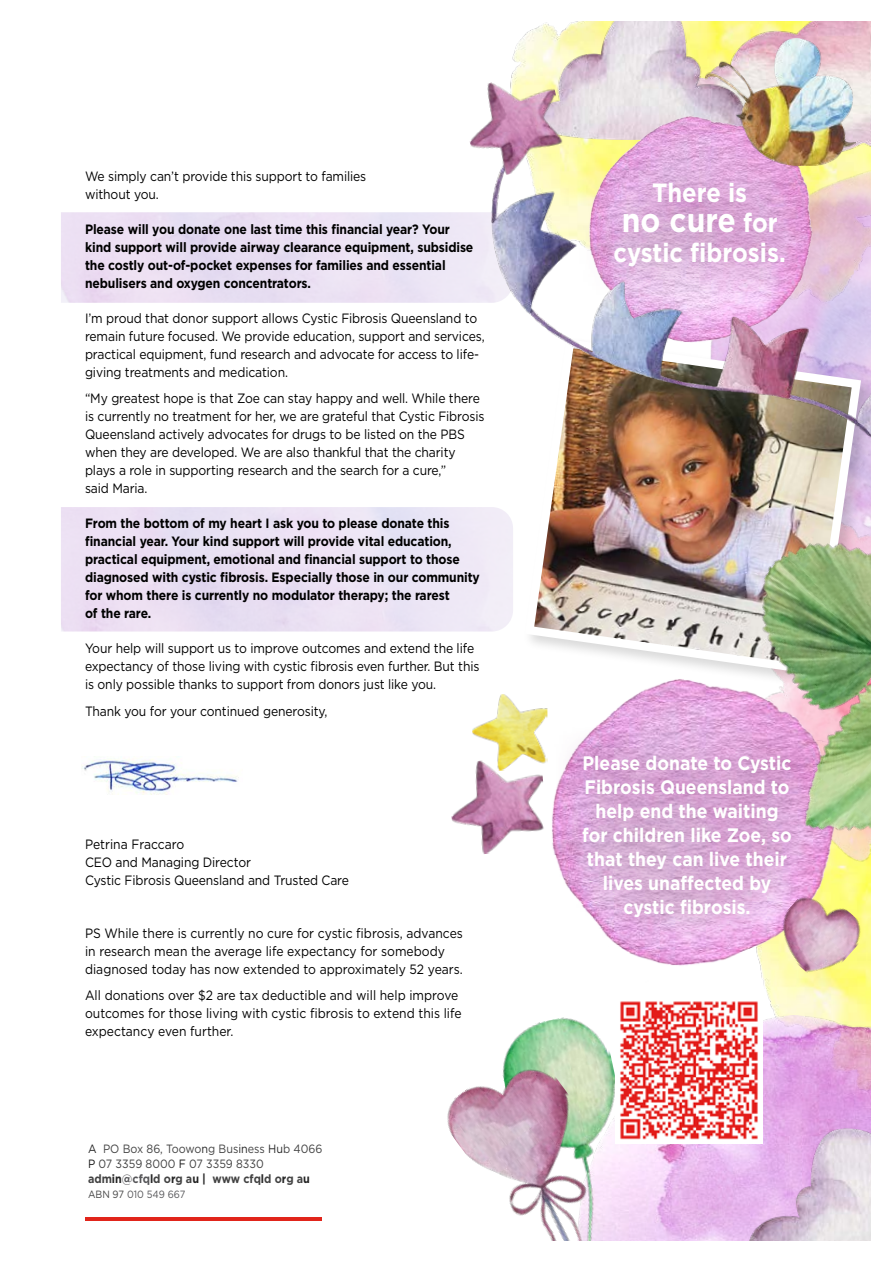
<style>
.page{position:relative;width:893px;height:1263px;background:#fff}
.page>*{position:absolute;margin:0;border:0;box-sizing:border-box;transform-origin:0 0}
.t1{font:700 33.45px "Gotham";color:#fff;scale:.9 1}
.t2{font:700 26.4px "Gotham";color:#fff;scale:.9 1}
.t3{font:700 19.5px/24px "Gotham";color:#fff;text-align:center;scale:.9 1}
.t4{font:13.5px/18px "Gotham";letter-spacing:-.01em;color:#000;scale:.9 1}
.t5{font:700 13.5px/18px "Gotham";letter-spacing:-.01em;color:#000;scale:.9 1}
.t6{font:12px/15px "Gotham";color:#424242;scale:.9 1}
.t7{font:10.5px "Gotham";color:#565659;scale:.9 1}
.s1{color:#242424}
.s2{color:#131313}
.s3{font-weight:700}
.s4{font-weight:700;color:#242424}
.s5{font-weight:700;color:#565659}
.s6{color:#424242}
.s7{font-size:26.4px}
</style>
<div class="page">
<img style="left:767px;top:902px;width:104px;height:113px">
<img style="left:687px;top:1015px;width:184px;height:226px">
<svg style="left:530px;top:622px;width:105px;height:34px"></svg>
<img style="left:599px;top:656px;width:259px;height:336px">
<div style="left:552px;top:724px;width:270px;height:223px;background:#90467d;opacity:.6"></div>
<img style="left:745px;top:21px;width:126px;height:124px">
<img style="left:538px;top:21px;width:207px;height:77px">
<img style="left:571px;top:98px;width:135px;height:47px">
<img style="left:765px;top:902px;width:105px;height:84px">
<img style="left:748px;top:1128px;width:123px;height:113px">
<img style="left:491px;top:145px;width:380px;height:477px">
<img style="left:706px;top:38px;width:150px;height:127px">
<img style="left:635px;top:411px;width:236px;height:491px">
<img style="left:451px;top:771px;width:93px;height:83px">
<img style="left:472px;top:694px;width:76px;height:77px">
<img style="left:469px;top:69px;width:102px;height:112px">
<img style="left:513px;top:1017px;width:89px;height:25px">
<img style="left:447px;top:1042px;width:240px;height:199px">
<hr style="left:86px;top:1217px;width:236px;height:4px;background:#e1251b">
<img style="left:615px;top:1001px;width:147px;height:142px">
<img style="left:81px;top:759px;width:158px;height:35px">
<p class="t4" style="left:85px;top:167px;width:314px">We simply can’t provide this support to families without you.</p>
<p class="t5" style="left:85px;top:220px;width:433px">Please will you donate one last time this financial year? Your kind support will provide airway clearance equipment, subsidise the costly out-of-pocket expenses for families and essential nebulisers and oxygen concentrators.</p>
<p class="t4" style="left:85px;top:309px;width:445px">I’m proud that donor support allows Cystic Fibrosis Queensland to remain future focused. We provide education, support and services, practical equipment, fund research and advocate for access to life&shy;giving treatments and medication.</p>
<p class="t4" style="left:85px;top:389px;width:445px">“My greatest hope is that Zoe can stay happy and well. While there is currently no treatment for her, we are grateful that Cystic Fibrosis Queensland actively advocates for drugs to be listed on the PBS when they are developed. We are also thankful that the charity plays a role in supporting research and the search for a cure,”<br>said Maria.</p>
<p class="t5" style="left:85px;top:515px;width:440px">From the bottom of my heart I ask you to please donate this financial year. Your kind support will provide vital education, practical equipment, emotional and financial support to those diagnosed with cystic fibrosis. Especially those in our community for whom there is currently no modulator therapy; the rarest<br>of the rare.</p>
<p class="t4" style="left:85px;top:639px;width:440px">Your help will support us to improve outcomes and extend the life expectancy of those living with cystic fibrosis even further. But this is only possible thanks to support from donors just like you.</p>
<p class="t4" style="left:85px;top:702px;width:271px">Thank you for your continued generosity,</p>
<p class="t4" style="left:85px;top:834px;width:295px">Petrina Fraccaro<br>CEO and Managing Director<br>Cystic Fibrosis Queensland and Trusted Care</p>
<p class="t4" style="left:85px;top:923px;width:421px">PS While there is currently no cure for cystic fibrosis, advances in research mean the average life expectancy for somebody diagnosed today has now extended to approximately 52 years.</p>
<p class="t4" style="left:85px;top:986px;width:420px">All donations over $2 are tax deductible and will help improve outcomes for those living with cystic fibrosis to extend this life expectancy even further.</p>
<p class="t6" style="left:88px;top:1141px;width:262px"><span class="s1">A</span> PO Box 86, Toowo<span class="s1">n</span>g Bus<span class="s1">in</span>ess <span class="s1">Hu</span>b 4066<br><span class="s2">P</span> 07 3359 8000 <span class="s2">F</span> 07 3359 8330 <span class="s3">adm</span><span class="s4">in</span><span class="s5">@cfq</span><span class="s4">l</span><span class="s3">d o</span><span class="s4">r</span><span class="s3">g a</span><span class="s4">u |</span> <span class="s3">www cfq</span><span class="s4">l</span><span class="s3">d o</span><span class="s4">r</span><span class="s3">g a</span><span class="s4">u</span></p>
<p class="t7" style="left:88px;top:1187px;width:110px"><span class="s6">ABN 97</span> 010 549 667</p>
<h2 class="t2" style="left:652px;top:175px;width:107px">There is</h2>
<h1 class="t1" style="left:622px;top:198px;width:175px">no cure <span class="s7">for</span></h1>
<h2 class="t2" style="left:614px;top:235px;width:193px">cystic fibrosis.</h2>
<h3 class="t3" style="left:582px;top:751px;width:235px">Please donate to Cystic<br>Fibrosis Queensland to help end the waiting for children like Zoe, so that they can live their lives unaffected by cystic fibrosis.</h3>
</div>
